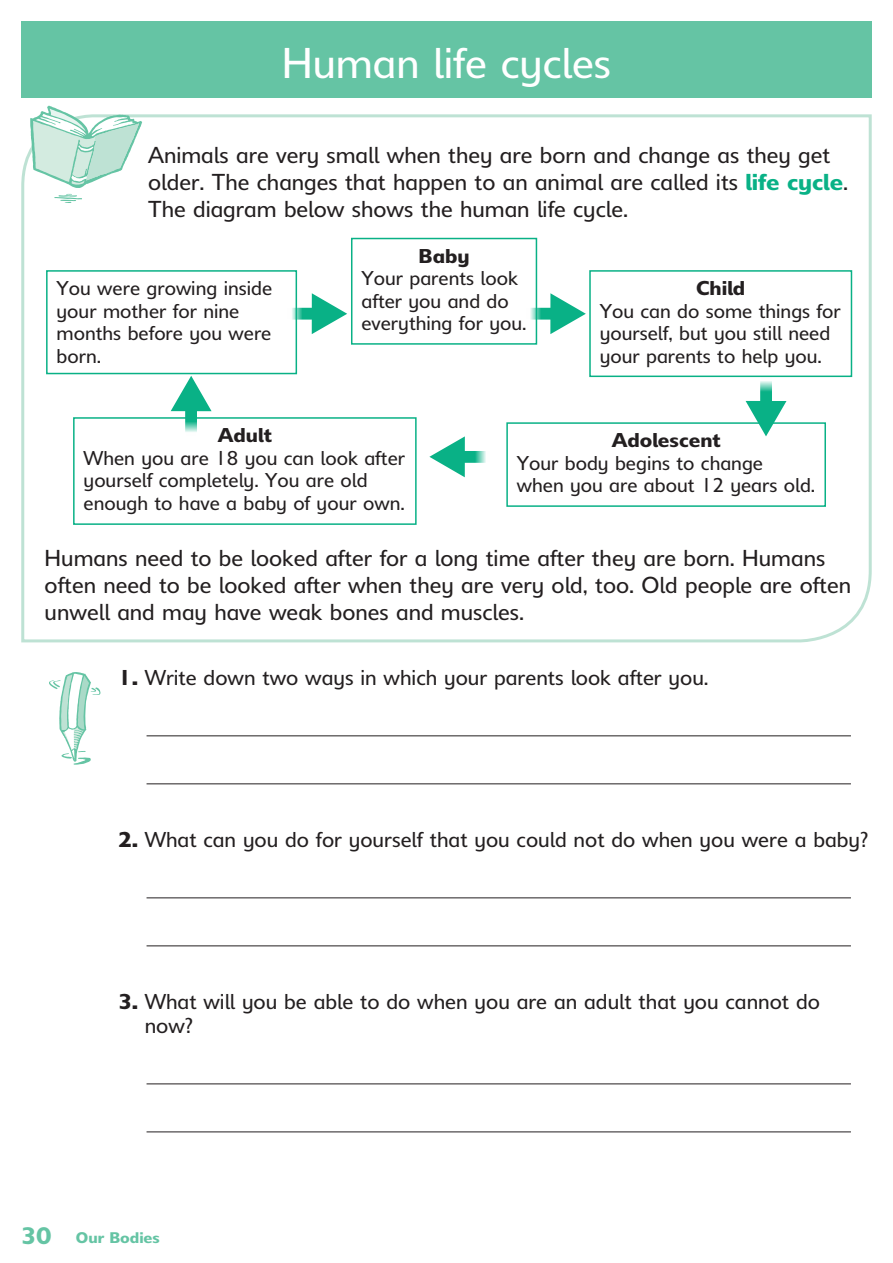
<style>
.page{position:relative;width:893px;height:1263px;background:#fff}
.page>*{position:absolute;margin:0;border:0;box-sizing:border-box;transform-origin:0 0}
.t1{font:42px "Delargo DT Infant Alt";color:#fff}
.t2{font:22.5px/27px "Delargo DT Infant Alt";color:#231f20}
.t3{font:21px/24px "Delargo DT Infant Alt";color:#231f20}
.t4{font:19.5px/22.5px "Delargo DT Infant Alt";color:#231f20}
.t5{font:600 19.5px "Delargo DT Infant Alt";color:#231f20}
.t6{font:600 15px "Delargo DT Infant Alt";color:#65c4a4}
.s1{font-weight:600;color:#09b186}
.s2{font-weight:600}
.s3{font-size:23.25px}
</style>
<div class="page">
<div style="left:21px;top:21px;width:851px;height:77px;background:#65c4a4"></div>
<svg style="left:21px;top:114px;width:851px;height:529px"></svg>
<svg style="left:30px;top:106px;width:112px;height:97px"></svg>
<div style="left:74px;top:418px;width:342px;height:106px;background:#fff"></div>
<div style="left:73px;top:417px;width:344px;height:108px;border:2px solid #09b186"></div>
<div style="left:507px;top:423px;width:318px;height:83px;background:#fff"></div>
<div style="left:506px;top:422px;width:320px;height:85px;border:2px solid #09b186"></div>
<div style="left:47px;top:271px;width:249px;height:102px;background:#fff"></div>
<div style="left:46px;top:270px;width:251px;height:104px;border:2px solid #09b186"></div>
<div style="left:352px;top:238px;width:184px;height:106px;background:#fff"></div>
<div style="left:351px;top:238px;width:186px;height:107px;border:2px solid #09b186"></div>
<div style="left:590px;top:271px;width:261px;height:105px;background:#fff"></div>
<div style="left:589px;top:270px;width:263px;height:107px;border:2px solid #09b186"></div>
<svg style="left:49px;top:672px;width:52px;height:93px"></svg>
<hr style="left:147px;top:735px;width:704px;height:1px;background:#231f20">
<hr style="left:147px;top:783px;width:704px;height:1px;background:#231f20">
<hr style="left:147px;top:897px;width:704px;height:1px;background:#231f20">
<hr style="left:147px;top:945px;width:704px;height:1px;background:#231f20">
<hr style="left:147px;top:1083px;width:704px;height:1px;background:#231f20">
<hr style="left:147px;top:1131px;width:704px;height:1px;background:#231f20">
<svg style="left:171px;top:376px;width:41px;height:56px"></svg>
<svg style="left:292px;top:293px;width:55px;height:41px"></svg>
<svg style="left:530px;top:293px;width:56px;height:41px"></svg>
<svg style="left:429px;top:436px;width:61px;height:41px"></svg>
<svg style="left:746px;top:376px;width:40px;height:60px"></svg>
<h1 class="t1" style="left:282px;top:33px;width:331px">Human life cycles</h1>
<p class="t2" style="left:148px;top:142px;width:702px">Animals are very small when they are born and change as they get older. The changes that happen to an animal are called its <span class="s1">life cycle</span>.<br>The diagram below shows the human life cycle.</p>
<p class="t4" style="left:57px;top:277px;width:217px">You were growing inside your mother for nine months before you were born.</p>
<p class="t5" style="left:419px;top:242px;width:52px">Baby</p>
<p class="t4" style="left:361px;top:267px;width:167px">Your parents look after you and do everything for you.</p>
<p class="t5" style="left:696px;top:274px;width:51px">Child</p>
<p class="t4" style="left:600px;top:300px;width:243px">You can do some things for yourself, but you still need your parents to help you.</p>
<p class="t5" style="left:218px;top:421px;width:56px">Adult</p>
<p class="t4" style="left:84px;top:447px;width:323px">When you are 18 you can look after yourself completely. You are old enough to have a baby of your own.</p>
<p class="t5" style="left:612px;top:426px;width:110px">Adolescent</p>
<p class="t4" style="left:517px;top:452px;width:300px">Your body begins to change<br>when you are about 12 years old.</p>
<p class="t2" style="left:45px;top:544px;width:808px">Humans need to be looked after for a long time after they are born. Humans often need to be looked after when they are very old, too. Old people are often unwell and may have weak bones and muscles.</p>
<p class="t3" style="left:118px;top:666px;width:592px"><span class="s2">1.</span> Write down two ways in which your parents look after you.</p>
<p class="t3" style="left:118px;top:828px;width:753px"><span class="s2">2.</span> What can you do for yourself that you could not do when you were a baby?</p>
<p class="t3" style="left:145px;top:990px;width:677px;text-indent:-27px"><span class="s2">3.</span> What will you be able to do when you are an adult that you cannot do now?</p>
<p class="t6" style="left:21px;top:1227px;width:141px"><span class="s3">30</span> Our Bodies</p>
</div>
